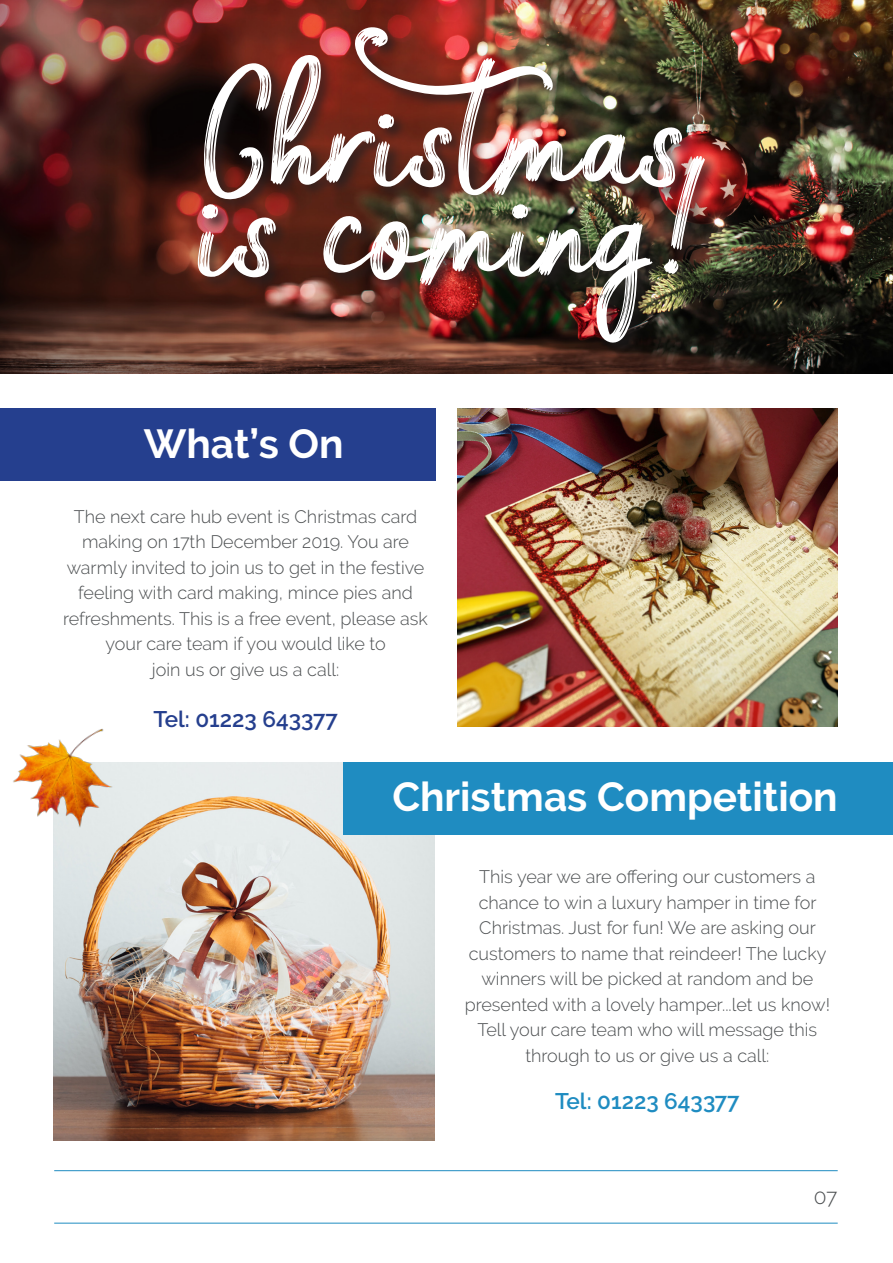
<style>
.page{position:relative;width:893px;height:1263px;background:#fff}
.page>*{position:absolute;margin:0;border:0;box-sizing:border-box;transform-origin:0 0}
.JOB_TITLE{font:140.1px "Miller";color:#fff}
.t1{font:700 40.5px "Raleway";color:#fff}
.Body{font:600 22.5px "Raleway";color:#253f8e}
.Body-2{font:600 22.5px "Raleway";color:#1f8cc1}
.t2{font:300 21px "Raleway";color:#4b4e50}
.Body-3{font:300 18px/25.5px "Raleway";color:#4b4e50;text-align:center}
</style>
<div class="page">
<hr style="left:54px;top:1223px;width:784px;height:1px;background:#1f8cc1">
<hr style="left:54px;top:1170px;width:784px;height:1px;background:#1f8cc1">
<img style="left:1px;top:0;width:892px;height:373px">
<div style="left:0;top:408px;width:436px;height:72px;background:#253f8e"></div>
<img style="left:457px;top:408px;width:381px;height:319px">
<img style="left:53px;top:762px;width:381px;height:378px">
<div style="left:344px;top:762px;width:549px;height:73px;background:#1f8cc1"></div>
<img style="left:13px;top:728px;width:109px;height:104px">
<img style="left:0;top:480px;width:27px;height:1px">
<div style="left:196px;top:25px;width:524px;height:333px;background:#231f20;opacity:.75"></div>
<p class="JOB_TITLE" style="left:204px;top:51px;width:486px">Christmas</p>
<p class="JOB_TITLE" style="left:199px;top:141px;width:496px">is coming!</p>
<p class="t1" style="left:144px;top:421px;width:201px">What’s On</p>
<p class="Body-3" style="left:63px;top:504px;width:366px">The next care hub event is Christmas card making on 17th December 2019. You are warmly invited to join us to get in the festive feeling with card making, mince pies and refreshments. This is a free event, please ask your care team if you would like to</p>
<p class="Body-3" style="left:152px;top:657px;width:189px">join us or give us a call:</p>
<p class="Body" style="left:153px;top:706px;width:186px">Tel: 01223 643377</p>
<p class="t1" style="left:392px;top:773px;width:447px">Christmas Competition</p>
<p class="Body-3" style="left:465px;top:864px;width:367px">This year we are offering our customers a chance to win a luxury hamper in time for Christmas. Just for fun! We are asking our customers to name that reindeer! The lucky winners will be picked at random and be presented with a lovely hamper...let us know!<br>Tell your care team who will message this through to us or give us a call:</p>
<p class="Body-2" style="left:555px;top:1088px;width:186px">Tel: 01223 643377</p>
<p class="t2" style="left:814px;top:1184px;width:25px">07</p>
</div>
